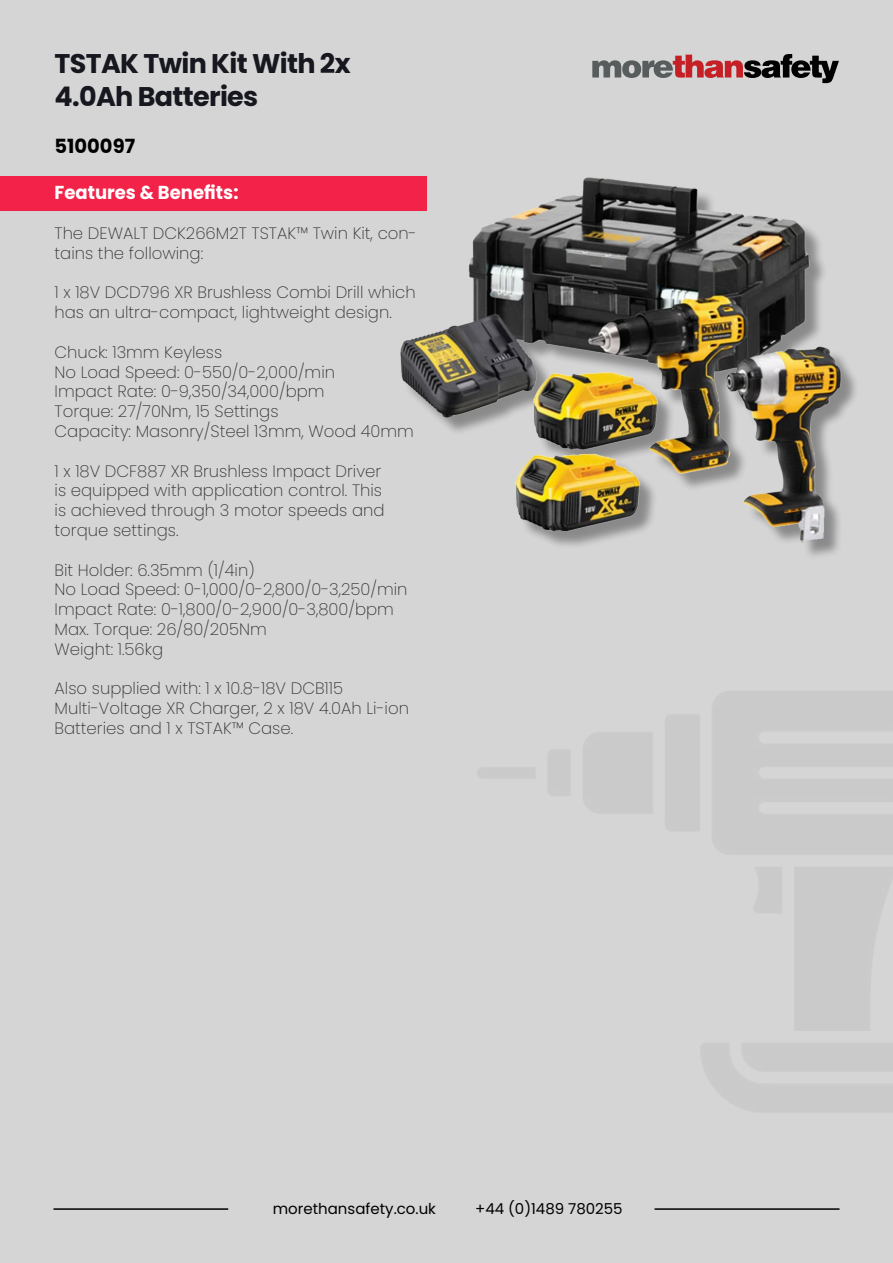
<style>
.page{position:relative;width:893px;height:1263px;background:#d5d5d5}
.page>*{position:absolute;margin:0;border:0;box-sizing:border-box;transform-origin:0 0}
.t1{font:700 27px/32.4px "Poppins";letter-spacing:-.025em;color:#16171f}
.t2{font:700 19.5px "Poppins";color:#000}
.t3{font:700 18.75px "Poppins";color:#fff;scale:.96 1}
.t4{font:200 16.5px/19.8px "Poppins";color:#333}
.t5{font:15px "Poppins";color:#000}
</style>
<div class="page">
<svg style="left:592px;top:54px;width:247px;height:29px"></svg>
<hr style="left:53px;top:1208px;width:175px;height:2px;background:#000">
<hr style="left:655px;top:1208px;width:184px;height:2px;background:#000">
<div style="left:0;top:176px;width:427px;height:35px;background:#f22248"></div>
<img style="left:400px;top:177px;width:450px;height:379px">
<h1 class="t1" style="left:55px;top:48px;width:298px">TSTAK Twin Kit With 2x<br>4.0Ah Batteries</h1>
<p class="t2" style="left:55px;top:134px;width:82px">5100097</p>
<p class="t3" style="left:55px;top:182px;width:193px">Features &amp; Benefits:</p>
<p class="t4" style="left:55px;top:223px;width:364px">The DEWALT DCK266M2T TSTAK™ Twin Kit, con&shy;tains the following:</p>
<p class="t4" style="left:55px;top:283px;width:363px">1 x 18V DCD796 XR Brushless Combi Drill which has an ultra-compact, lightweight design.</p>
<p class="t4" style="left:55px;top:342px;width:361px">Chuck: 13mm Keyless<br>No Load Speed: 0-550/0-2,000/min<br>Impact Rate: 0-9,350/34,000/bpm<br>Torque: 27/70Nm, 15 Settings<br>Capacity: Masonry/Steel 13mm, Wood 40mm</p>
<p class="t4" style="left:55px;top:461px;width:332px">1 x 18V DCF887 XR Brushless Impact Driver is equipped with application control. This is achieved through 3 motor speeds and torque settings.</p>
<p class="t4" style="left:55px;top:560px;width:355px">Bit Holder: 6.35mm (1/4in)<br>No Load Speed: 0-1,000/0-2,800/0-3,250/min<br>Impact Rate: 0-1,800/0-2,900/0-3,800/bpm<br>Max. Torque: 26/80/205Nm<br>Weight: 1.56kg</p>
<p class="t4" style="left:55px;top:679px;width:356px">Also supplied with: 1 x 10.8-18V DCB115<br>Multi-Voltage XR Charger, 2 x 18V 4.0Ah Li-ion<br>Batteries and 1 x TSTAK™ Case.</p>
<p class="t5" style="left:273px;top:1199px;width:165px">morethansafety.co.uk</p>
<p class="t5" style="left:475px;top:1199px;width:149px">+44 (0)1489 780255</p>
</div>
